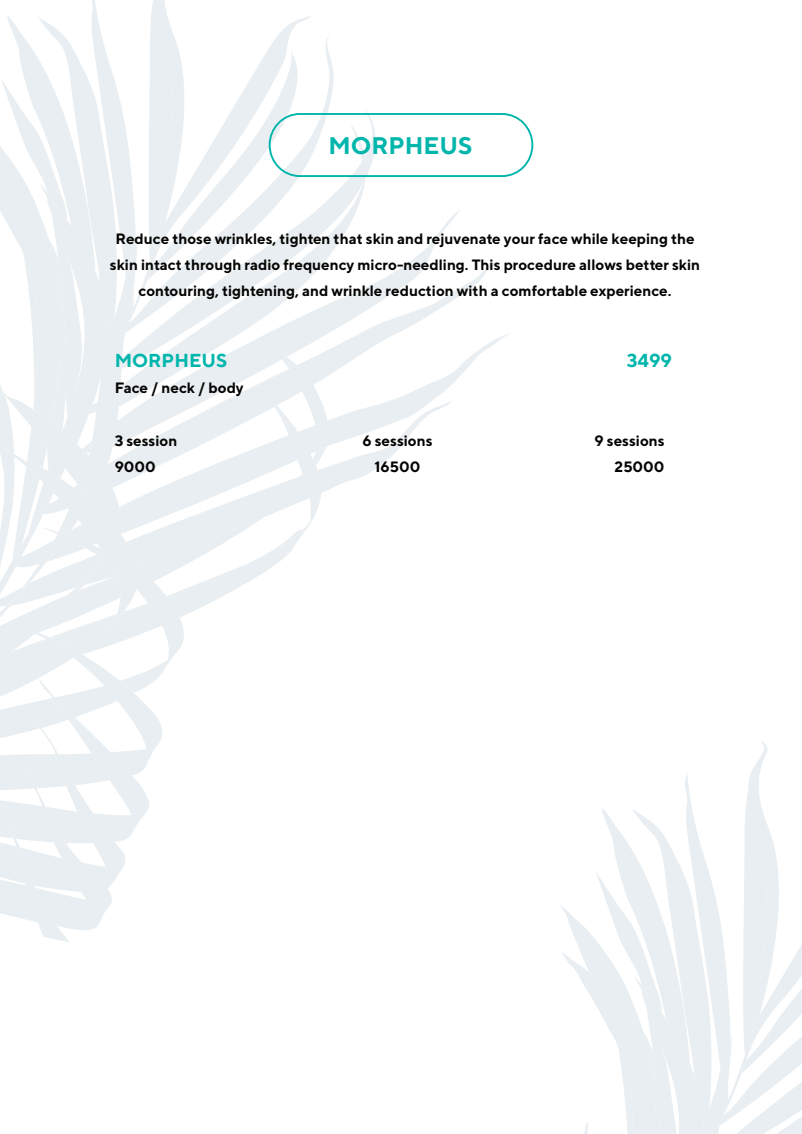
<style>
.page{position:relative;width:802px;height:1134px;background:#fff}
.page>*{position:absolute;margin:0;border:0;box-sizing:border-box;transform-origin:0 0}
.t1{font:700 24px "TT Norms";color:#00b6ac}
.t2{font:700 18.75px "TT Norms";color:#00b6ac}
.t3{font:700 15px/26.2px "TT Norms";color:#040503;text-align:center}
</style>
<div class="page">
<svg style="left:327px;top:262px;width:170px;height:226px"></svg>
<svg style="left:327px;top:210px;width:134px;height:237px"></svg>
<svg style="left:327px;top:369px;width:38px;height:38px"></svg>
<svg style="left:327px;top:110px;width:48px;height:259px"></svg>
<svg style="left:327px;top:37px;width:7px;height:296px"></svg>
<svg style="left:0;top:0;width:327px;height:942px"></svg>
<svg style="left:350px;top:125px;width:15px;height:37px"></svg>
<svg style="left:560px;top:740px;width:242px;height:394px"></svg>
<div style="left:269px;top:113px;width:264px;height:64px;border:2px solid #00b6ac;border-radius:31px"></div>
<p class="t1" style="left:328px;top:131px;width:146px">MORPHEUS</p>
<p class="t3" style="left:110px;top:225px;width:592px">Reduce those wrinkles, tighten that skin and rejuvenate your face while keeping the skin intact through radio frequency micro-needling. This procedure allows better skin contouring, tightening, and wrinkle reduction with a comfortable experience.</p>
<p class="t2" style="left:115px;top:348px;width:114px">MORPHEUS</p>
<p class="t3" style="left:115px;top:374px;width:130px">Face / neck / body</p>
<p class="t2" style="left:627px;top:348px;width:47px">3499</p>
<p class="t3" style="left:115px;top:427px;width:64px">3 session</p>
<p class="t3" style="left:362px;top:427px;width:72px">6 sessions</p>
<p class="t3" style="left:594px;top:427px;width:72px">9 sessions</p>
<p class="t3" style="left:115px;top:453px;width:43px">9000</p>
<p class="t3" style="left:375px;top:453px;width:47px">16500</p>
<p class="t3" style="left:615px;top:453px;width:51px">25000</p>
</div>
